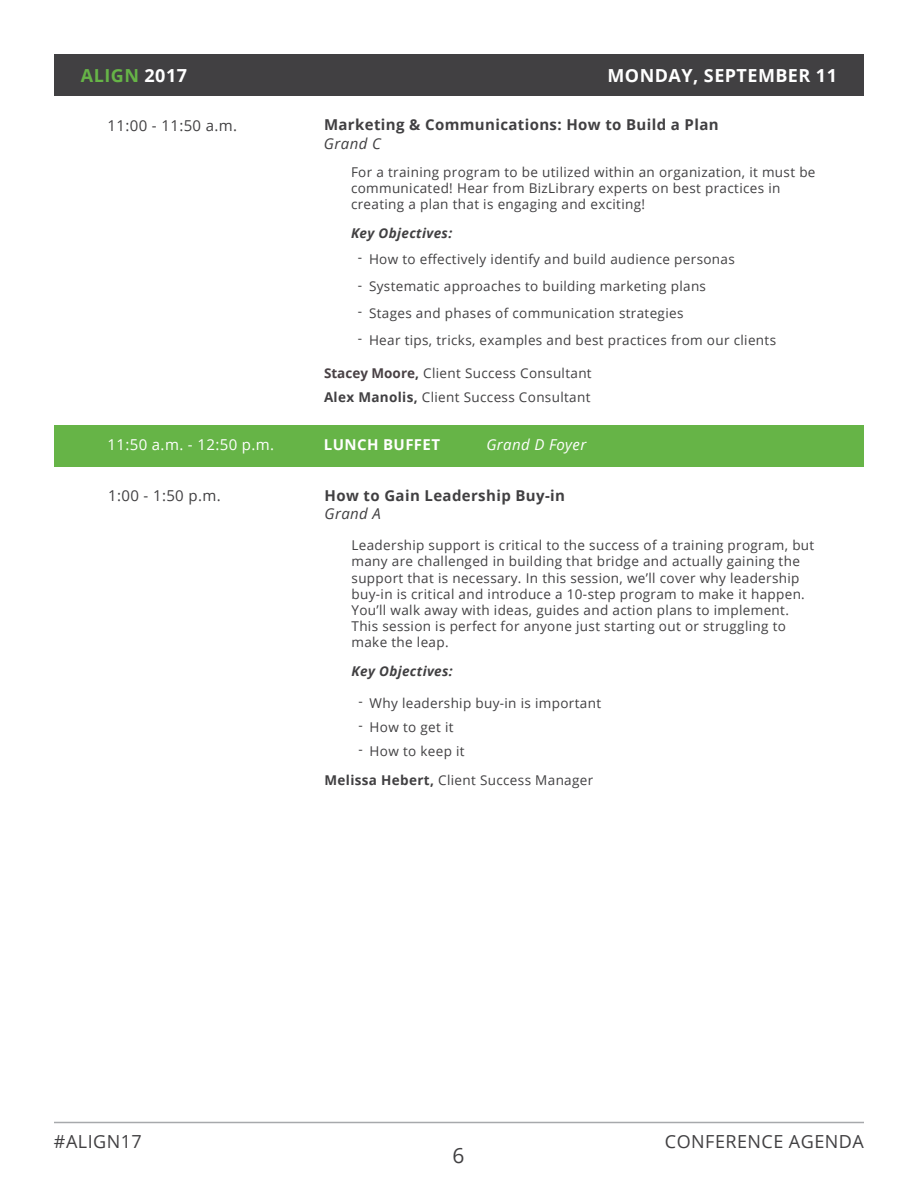
<style>
.page{position:relative;width:918px;height:1188px;background:#fff}
.page>*{position:absolute;margin:0;border:0;box-sizing:border-box;transform-origin:0 0}
.t1{font:21px "Open Sans";color:#414042}
.t2{font:18px "Open Sans";letter-spacing:.025em;color:#414042}
.t3{font:700 18px "Open Sans";letter-spacing:.025em;color:#fff}
.t4{font:700 18px "Open Sans";letter-spacing:.025em;color:#66b447}
.t5{font:700 15px "Open Sans";letter-spacing:.025em;color:#414042}
.t6{font:15px "Open Sans";letter-spacing:.025em;color:#414042}
.t7{font:15px "Open Sans";letter-spacing:.025em;color:#fff}
.t8{font:italic 15px "Open Sans";letter-spacing:.025em;color:#414042}
.t9{font:700 15px "Open Sans";letter-spacing:.025em;color:#fff}
.t10{font:italic 15px "Open Sans";letter-spacing:.025em;color:#fff}
.t11{font:13.5px/16.2px "Open Sans";letter-spacing:.025em;color:#414042}
.t12{font:italic 700 13.5px "Open Sans";letter-spacing:.025em;color:#414042}
.s1{color:#fff}
.s2{font-weight:700;color:#494145}
.s3{font-weight:700}
</style>
<div class="page">
<hr style="left:54px;top:1122px;width:810px;height:1px;background:#a7a9ac">
<div style="left:54px;top:54px;width:810px;height:42px;background:#414042"></div>
<div style="left:54px;top:425px;width:810px;height:42px;background:#66b447"></div>
<h2 class="t4" style="left:81px;top:62px;width:108px">ALIGN <span class="s1">2017</span></h2>
<h2 class="t3" style="left:608px;top:62px;width:231px">MONDAY, SEPTEMBER 11</h2>
<p class="t6" style="left:107px;top:115px;width:131px">11:00 - 11:50 a.m.</p>
<p class="t5" style="left:324px;top:114px;width:396px">Marketing &amp; Communications: How to Build a Plan</p>
<p class="t11" style="left:351px;top:164px;width:466px">For a training program to be utilized within an organization, it must be communicated! Hear from BizLibrary experts on best practices in creating a plan that is engaging and exciting!</p>
<p class="t12" style="left:351px;top:223px;width:103px">Key Objectives:</p>
<p class="t8" style="left:324px;top:133px;width:58px">Grand C</p>
<p class="t11" style="left:369px;top:245px;width:409px;line-height:27px">How to effectively identify and build audience personas Systematic approaches to building marketing plans<br>Stages and phases of communication strategies<br>Hear tips, tricks, examples and best practices from our clients</p>
<p class="t11" style="left:358px;top:244px;width:6px;line-height:27px;text-align:justify">- - - -</p>
<p class="t11" style="left:324px;top:361px;width:269px;line-height:24px"><span class="s2">Stacey Moore</span><span class="s3">,</span> Client Success Consultant<br><span class="s3">Alex Manolis,</span> Client Success Consultant</p>
<p class="t7" style="left:107px;top:434px;width:168px">11:50 a.m. - 12:50 p.m.</p>
<p class="t9" style="left:324px;top:434px;width:118px">LUNCH BUFFET</p>
<p class="t10" style="left:486px;top:434px;width:101px">Grand D Foyer</p>
<p class="t6" style="left:108px;top:485px;width:114px">1:00 - 1:50 p.m.</p>
<p class="t5" style="left:325px;top:485px;width:242px">How to Gain Leadership Buy-in</p>
<p class="t8" style="left:325px;top:503px;width:58px">Grand A</p>
<p class="t11" style="left:352px;top:537px;width:464px">Leadership support is critical to the success of a training program, but many are challenged in building that bridge and actually gaining the support that is necessary. In this session, we’ll cover why leadership buy-in is critical and introduce a 10-step program to make it happen.<br>You’ll walk away with ideas, guides and action plans to implement.<br>This session is perfect for anyone just starting out or struggling to make the leap.</p>
<p class="t12" style="left:352px;top:661px;width:103px">Key Objectives:</p>
<p class="t11" style="left:370px;top:691px;width:233px;line-height:24px">Why leadership buy-in is important<br>How to get it<br>How to keep it</p>
<p class="t11" style="left:359px;top:689px;width:6px;line-height:24px;text-align:justify">- - -</p>
<p class="t11" style="left:325px;top:772px;width:270px"><span class="s3">Melissa Hebert,</span> Client Success Manager</p>
<h2 class="t2" style="left:54px;top:1129px;width:89px">#ALIGN17</h2>
<h2 class="t2" style="left:665px;top:1129px;width:200px">CONFERENCE AGENDA</h2>
<h1 class="t1" style="left:452px;top:1140px;width:14px">6</h1>
</div>
